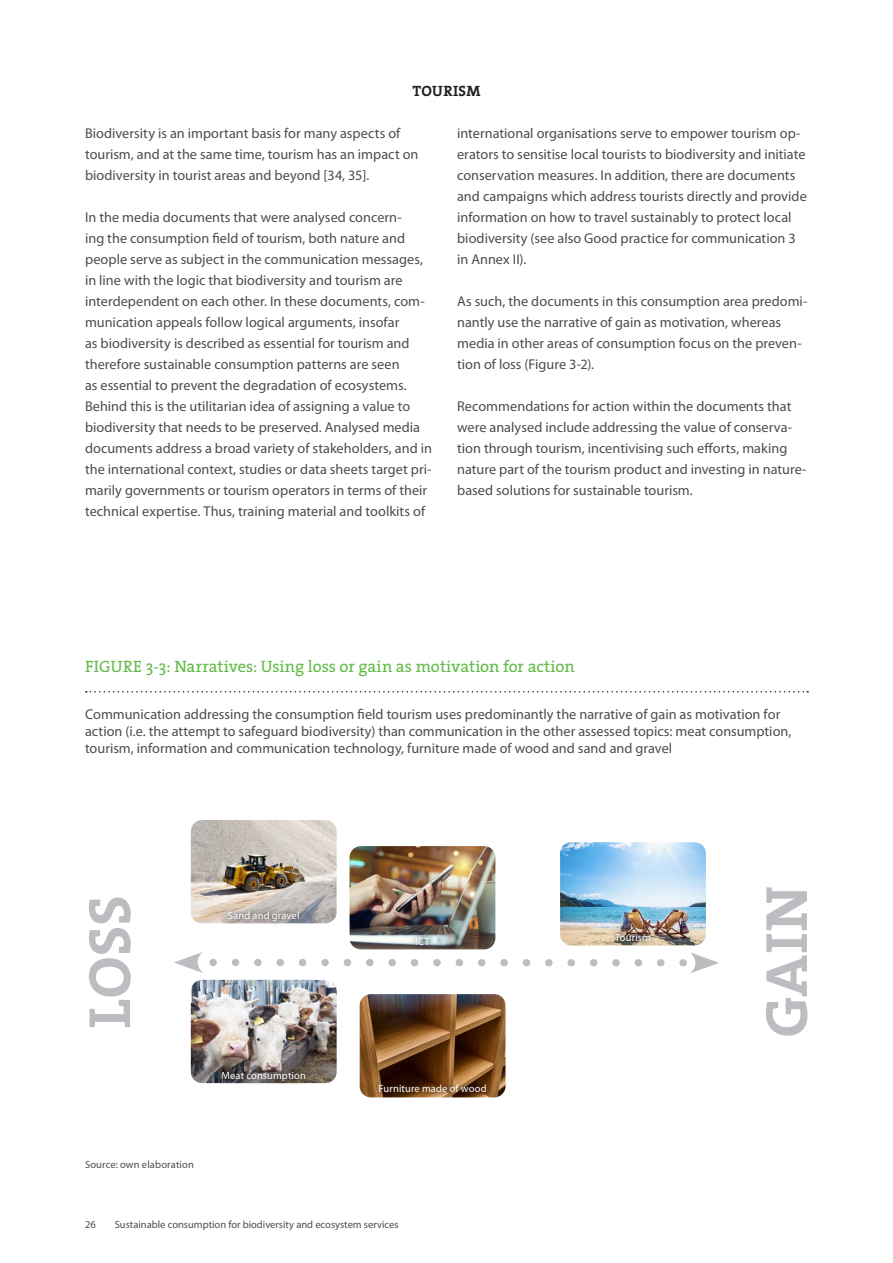
<style>
.page{position:relative;width:893px;height:1263px;background:#fff}
.page>*{position:absolute;margin:0;border:0;box-sizing:border-box;transform-origin:0 0}
.t1{font:700 60px "The Serif";letter-spacing:.005em;color:#bcbdc0}
.Headline_Grafik{font:16.5px "The Serif";letter-spacing:-.005em;color:#60bb46}
.Headline_Rubrik_x_x{font:700 15px "The Serif";letter-spacing:.015em;color:#231f20}
.t2{font:14.25px/21px "Myriad Pro";color:#4b4c4d}
.t3{font:10.5px "Myriad Pro";color:#4b4c4d}
.t4{font:10.5px "Myriad Pro";letter-spacing:.01em;color:#fff}
</style>
<div class="page">
<svg style="left:86px;top:691px;width:722px;height:1px"></svg>
<svg style="left:174px;top:952px;width:29px;height:21px"></svg>
<svg style="left:213px;top:952px;width:506px;height:21px"></svg>
<img style="left:192px;top:981px;width:144px;height:101px">
<div style="left:188px;top:977px;width:152px;height:109px;border:3px solid #fff;border-radius:13px"></div>
<img style="left:361px;top:995px;width:143px;height:101px">
<div style="left:357px;top:991px;width:151px;height:109px;border:3px solid #fff;border-radius:13px"></div>
<img style="left:561px;top:843px;width:144px;height:101px">
<div style="left:557px;top:839px;width:152px;height:109px;border:3px solid #fff;border-radius:13px"></div>
<img style="left:192px;top:821px;width:144px;height:101px">
<div style="left:188px;top:817px;width:152px;height:109px;border:3px solid #fff;border-radius:13px"></div>
<img style="left:351px;top:847px;width:143px;height:101px">
<div style="left:347px;top:843px;width:151px;height:109px;border:3px solid #fff;border-radius:13px"></div>
<svg style="left:410px;top:932px;width:25px;height:18px"></svg>
<svg style="left:223px;top:906px;width:81px;height:20px;background:#b6b0ae"></svg>
<svg style="left:374px;top:1079px;width:118px;height:19px;background:#664021"></svg>
<svg style="left:217px;top:1066px;width:94px;height:20px;background:#706a68"></svg>
<svg style="left:610px;top:928px;width:46px;height:19px"></svg>
<h3 class="Headline_Rubrik_x_x" style="left:413px;top:79px;width:69px">TOURISM</h3>
<p class="t2" style="left:85px;top:123px;width:335px">Biodiversity is an important basis for many aspects of tourism, and at the same time, tourism has an impact on biodiversity in tourist areas and beyond [34, 35].</p>
<p class="t2" style="left:85px;top:207px;width:348px">In the media documents that were analysed concern-<br>ing the consumption field of tourism, both nature and people serve as subject in the communication messages, in line with the logic that biodiversity and tourism are interdependent on each other. In these documents, com&shy;munication appeals follow logical arguments, insofar<br>as biodiversity is described as essential for tourism and therefore sustainable consumption patterns are seen<br>as essential to prevent the degradation of ecosystems.<br>Behind this is the utilitarian idea of assigning a value to biodiversity that needs to be preserved. Analysed media documents address a broad variety of stakeholders, and in the international context, studies or data sheets target pri&shy;marily governments or tourism operators in terms of their technical expertise. Thus, training material and toolkits of</p>
<p class="t2" style="left:457px;top:123px;width:351px">international organisations serve to empower tourism op&shy;erators to sensitise local tourists to biodiversity and initiate conservation measures. In addition, there are documents and campaigns which address tourists directly and provide information on how to travel sustainably to protect local biodiversity (see also Good practice for communication 3 in Annex II).</p>
<p class="t2" style="left:457px;top:291px;width:352px">As such, the documents in this consumption area predomi&shy;nantly use the narrative of gain as motivation, whereas media in other areas of consumption focus on the preven&shy;tion of loss (Figure 3-2).</p>
<p class="t2" style="left:457px;top:396px;width:351px">Recommendations for action within the documents that were analysed include addressing the value of conserva&shy;tion through tourism, incentivising such efforts, making nature part of the tourism product and investing in nature&shy;based solutions for sustainable tourism.</p>
<h4 class="Headline_Grafik" style="left:85px;top:652px;width:491px">FIGURE 3-3: Narratives: Using loss or gain as motivation for action</h4>
<p class="t2" style="left:85px;top:705px;width:708px;line-height:17.1px">Communication addressing the consumption field tourism uses predominantly the narrative of gain as motivation for action (i.e. the attempt to safeguard biodiversity) than communication in the other assessed topics: meat consumption, tourism, information and communication technology, furniture made of wood and sand and gravel</p>
<p class="t1" style="left:59px;top:1028px;width:135px;rotate:-90deg">LOSS</p>
<p class="t1" style="left:736px;top:1038px;width:153px;rotate:-90deg">GAIN</p>
<p class="t4" style="left:228px;top:909px;width:73px">Sand and gravel</p>
<p class="t4" style="left:615px;top:931px;width:37px">Tourism</p>
<p class="t4" style="left:415px;top:935px;width:16px">ICT</p>
<p class="t4" style="left:222px;top:1069px;width:86px">Meat consumption</p>
<p class="t3" style="left:85px;top:1158px;width:110px">Source: own elaboration</p>
<p class="t4" style="left:379px;top:1082px;width:110px">Furniture made of wood</p>
<p class="t3" style="left:85px;top:1218px;width:12px">26</p>
<p class="t3" style="left:115px;top:1218px;width:285px">Sustainable consumption for biodiversity and ecosystem services</p>
</div>
